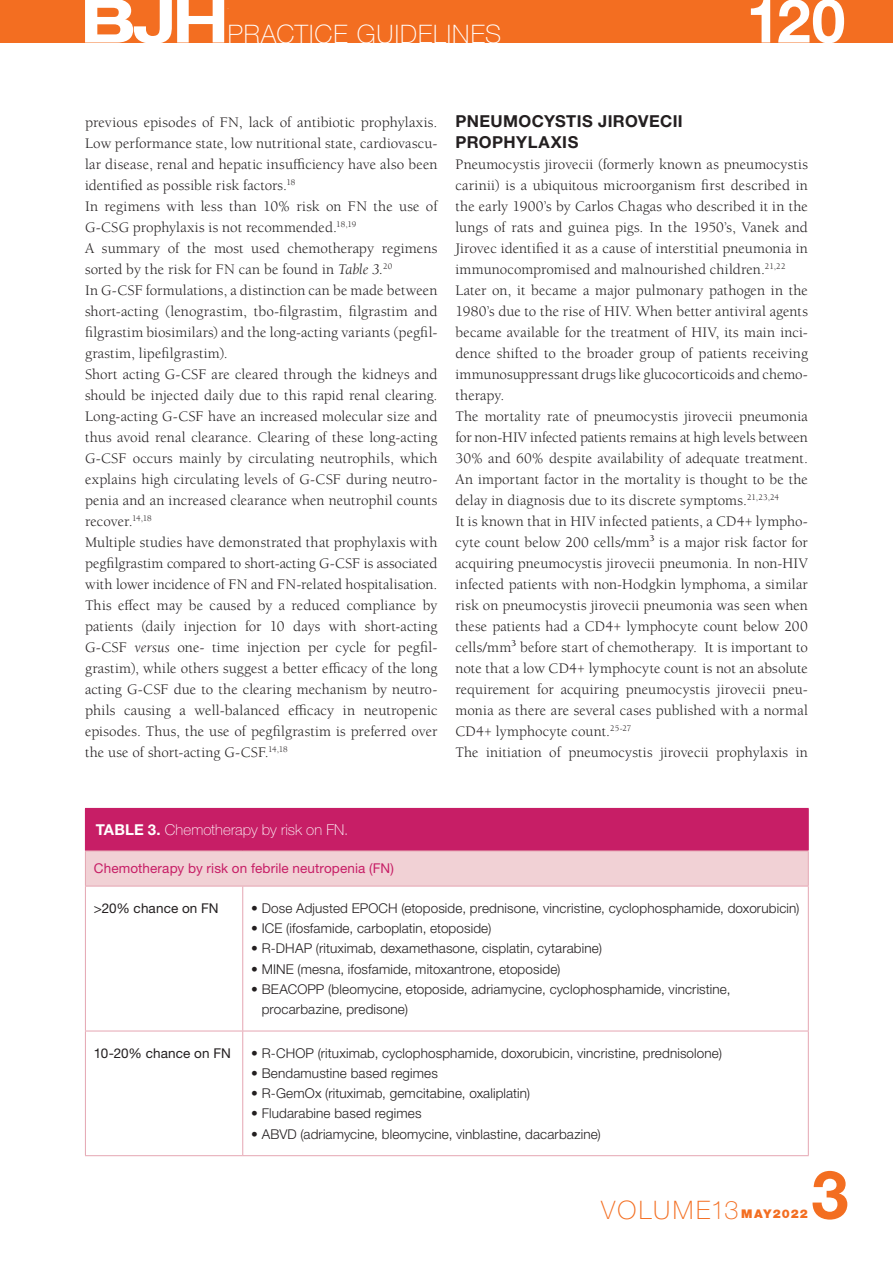
<style>
.page{position:relative;width:893px;height:1263px;background:#fff}
.page>*{position:absolute;margin:0;border:0;box-sizing:border-box;transform-origin:0 0}
.t1{font:700 66.9px "Helvetica Neue LT Std";color:#f36e21}
.t2{font:700 60.75px "Helvetica Neue LT Std";color:#fff}
.t3{font:100 25.5px "Helvetica Neue LT Std";letter-spacing:.035em;color:#fff}
.t4{font:100 25.5px "Helvetica Neue LT Std";letter-spacing:.075em;color:#f36e21}
.KOPJE{font:700 16.5px/21px "Helvetica Neue LT Std";letter-spacing:.025em;color:#231f20}
.t5{font:15px/21px "Berkeley Std";letter-spacing:.005em;color:#231f20;text-align:justify}
.t6{font:100 15px "Helvetica Neue LT Std";letter-spacing:.005em;color:#fff}
.t7{font:300 13.5px/20.2px "Helvetica Neue LT Std";letter-spacing:.01em;color:#231f20}
.t8{font:13.5px "Helvetica Neue LT Std";letter-spacing:.01em;color:#c71e66}
.t9{font:13.5px "Helvetica Neue LT Std";letter-spacing:.01em;color:#231f20}
.s1{font-style:italic}
.s2{font-weight:700}
.s3{font-weight:900;font-size:12px}
</style>
<div class="page">
<div style="left:0;top:0;width:893px;height:43px;background:#f36e21"></div>
<svg style="left:85px;top:0;width:140px;height:43px"></svg>
<div style="left:85px;top:808px;width:723px;height:43px;background:#c71e66"></div>
<div style="left:85px;top:851px;width:723px;height:35px;background:#f1d1d5"></div>
<svg style="left:86px;top:887px;width:722px;height:268px"></svg>
<hr style="left:808px;top:809px;width:1px;height:41px;background:#c71e66">
<hr style="left:243px;top:808px;width:566px;height:1px;background:#c71e66">
<hr style="left:85px;top:850px;width:158px;height:1px;background:#e5a6b2">
<hr style="left:243px;top:850px;width:566px;height:1px;background:#e5a6b2">
<hr style="left:85px;top:886px;width:158px;height:1px;background:#e5a6b2">
<hr style="left:243px;top:886px;width:566px;height:1px;background:#e5a6b2">
<hr style="left:85px;top:1031px;width:158px;height:1px;background:#e5a6b2">
<hr style="left:243px;top:1031px;width:566px;height:1px;background:#e5a6b2">
<hr style="left:85px;top:1155px;width:158px;height:1px;background:#e5a6b2">
<hr style="left:243px;top:1155px;width:566px;height:1px;background:#e5a6b2">
<hr style="left:85px;top:851px;width:1px;height:35px;background:#e5a6b2">
<hr style="left:808px;top:851px;width:1px;height:35px;background:#e5a6b2">
<hr style="left:85px;top:886px;width:1px;height:145px;background:#e5a6b2">
<hr style="left:242px;top:886px;width:1px;height:145px;background:#e5a6b2">
<hr style="left:808px;top:886px;width:1px;height:145px;background:#e5a6b2">
<hr style="left:85px;top:1031px;width:1px;height:124px;background:#e5a6b2">
<hr style="left:242px;top:1031px;width:1px;height:124px;background:#e5a6b2">
<hr style="left:808px;top:1031px;width:1px;height:124px;background:#e5a6b2">
<p class="t3" style="left:228px;top:19px;width:275px">PRACTICE GUIDELINES</p>
<p class="t2" style="left:746px;top:-17px;width:101px">120</p>
<p class="t5" style="left:85px;top:111px;width:354px">previous episodes of FN, lack of antibiotic prophylaxis.<br>Low performance state, low nutritional state, cardiovascu&shy;lar disease, renal and hepatic insufficiency have also been identified as possible risk factors.<sup>18</sup></p>
<p class="t5" style="left:85px;top:195px;width:354px">In regimens with less than 10% risk on FN the use of<br>G-CSG prophylaxis is not recommended.<sup>18,19</sup></p>
<p class="t5" style="left:85px;top:237px;width:354px">A summary of the most used chemotherapy regimens sorted by the risk for FN can be found in <span class="s1">Table 3.</span><sup>20</sup></p>
<p class="t5" style="left:85px;top:279px;width:354px">In G-CSF formulations, a distinction can be made between short-acting (lenograstim, tbo-filgrastim, filgrastim and filgrastim biosimilars) and the long-acting variants (pegfil&shy;grastim, lipefilgrastim).</p>
<p class="t5" style="left:85px;top:363px;width:354px">Short acting G-CSF are cleared through the kidneys and should be injected daily due to this rapid renal clearing.<br>Long-acting G-CSF have an increased molecular size and thus avoid renal clearance. Clearing of these long-acting G-CSF occurs mainly by circulating neutrophils, which explains high circulating levels of G-CSF during neutro&shy;penia and an increased clearance when neutrophil counts recover.<sup>14,18</sup></p>
<p class="t5" style="left:85px;top:531px;width:354px">Multiple studies have demonstrated that prophylaxis with pegfilgrastim compared to short-acting G-CSF is associated with lower incidence of FN and FN-related hospitalisation.<br>This effect may be caused by a reduced compliance by patients (daily injection for 10 days with short-acting G-CSF <span class="s1">versus</span> one- time injection per cycle for pegfil&shy;grastim), while others suggest a better efficacy of the long acting G-CSF due to the clearing mechanism by neutro&shy;phils causing a well-balanced efficacy in neutropenic episodes. Thus, the use of pegfilgrastim is preferred over the use of short-acting G-CSF.<sup>14,18</sup></p>
<p class="KOPJE" style="left:455px;top:110px;width:229px">PNEUMOCYSTIS JIROVECII<br>PROPHYLAXIS</p>
<p class="t5" style="left:455px;top:153px;width:354px">Pneumocystis jirovecii (formerly known as pneumocystis carinii) is a ubiquitous microorganism first described in the early 1900’s by Carlos Chagas who described it in the lungs of rats and guinea pigs. In the 1950’s, Vanek and Jirovec identified it as a cause of interstitial pneumonia in immunocompromised and malnourished children.<sup>21,22</sup></p>
<p class="t5" style="left:455px;top:279px;width:354px">Later on, it became a major pulmonary pathogen in the 1980’s due to the rise of HIV. When better antiviral agents became available for the treatment of HIV, its main inci&shy;dence shifted to the broader group of patients receiving immunosuppressant drugs like glucocorticoids and chemo&shy;therapy.</p>
<p class="t5" style="left:455px;top:405px;width:354px">The mortality rate of pneumocystis jirovecii pneumonia for non-HIV infected patients remains at high levels between 30% and 60% despite availability of adequate treatment.<br>An important factor in the mortality is thought to be the delay in diagnosis due to its discrete symptoms.<sup>21,23,24</sup></p>
<p class="t5" style="left:455px;top:510px;width:354px">It is known that in HIV infected patients, a CD4+ lympho&shy;cyte count below 200 cells/mm³ is a major risk factor for acquiring pneumocystis jirovecii pneumonia. In non-HIV infected patients with non-Hodgkin lymphoma, a similar risk on pneumocystis jirovecii pneumonia was seen when these patients had a CD4+ lymphocyte count below 200 cells/mm³ before start of chemotherapy. It is important to note that a low CD4+ lymphocyte count is not an absolute requirement for acquiring pneumocystis jirovecii pneu&shy;monia as there are several cases published with a normal CD4+ lymphocyte count.<sup>25-27</sup></p>
<p class="t5" style="left:455px;top:741px;width:354px">The initiation of pneumocystis jirovecii prophylaxis in</p>
<p class="t6" style="left:96px;top:821px;width:254px"><span class="s2">TABLE 3.</span> Chemotherapy by risk on FN.</p>
<p class="t8" style="left:94px;top:860px;width:302px">Chemotherapy by risk on febrile neutropenia (FN)</p>
<p class="t9" style="left:94px;top:900px;width:126px">&gt;20% chance on FN</p>
<p class="t7" style="left:251px;top:897px;width:550px">• Dose Adjusted EPOCH (etoposide, prednisone, vincristine, cyclophosphamide, doxorubicin)</p>
<p class="t7" style="left:251px;top:918px;width:242px">• ICE (ifosfamide, carboplatin, etoposide)</p>
<p class="t7" style="left:251px;top:938px;width:352px">• R-DHAP (rituximab, dexamethasone, cisplatin, cytarabine)</p>
<p class="t7" style="left:251px;top:958px;width:311px">• MINE (mesna, ifosfamide, mitoxantrone, etoposide)</p>
<p class="t7" style="left:262px;top:978px;width:470px;text-indent:-11px">• BEACOPP (bleomycine, etoposide, adriamycine, cyclophosphamide, vincristine, procarbazine, predisone)</p>
<p class="t9" style="left:94px;top:1044px;width:138px">10-20% chance on FN</p>
<p class="t7" style="left:251px;top:1042px;width:472px">• R-CHOP (rituximab, cyclophosphamide, doxorubicin, vincristine, prednisolone)</p>
<p class="t7" style="left:251px;top:1063px;width:188px">• Bendamustine based regimes</p>
<p class="t7" style="left:251px;top:1083px;width:280px">• R-GemOx (rituximab, gemcitabine, oxaliplatin)</p>
<p class="t7" style="left:251px;top:1103px;width:172px">• Fludarabine based regimes</p>
<p class="t7" style="left:251px;top:1123px;width:351px">• ABVD (adriamycine, bleomycine, vinblastine, dacarbazine)</p>
<h1 class="t1" style="left:811px;top:1153px;width:39px">3</h1>
<h3 class="t4" style="left:601px;top:1195px;width:208px">VOLUME13 <span class="s3">MAY2022</span></h3>
</div>
